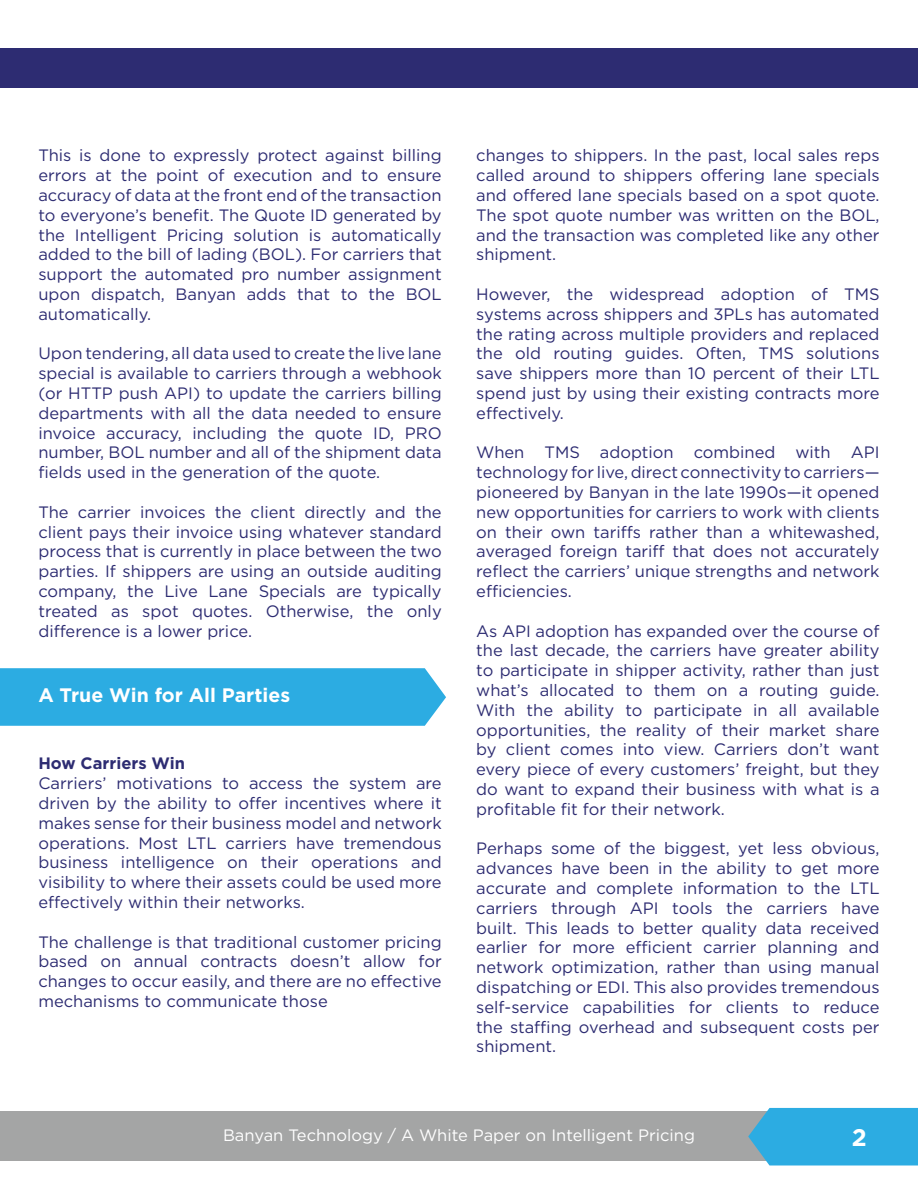
<style>
.page{position:relative;width:918px;height:1188px;background:#fff}
.page>*{position:absolute;margin:0;border:0;box-sizing:border-box;transform-origin:0 0}
.t1{font:700 24px "Gotham";color:#fff}
.t2{font:700 19.5px "Gotham";color:#fff}
.t3{font:16.5px/19.8px "Gotham";color:#2d2c72;text-align:justify}
.t4{font:16.5px "Gotham";color:#fff}
.t5{font:700 16.5px "Gotham";color:#2d2c72}
</style>
<div class="page">
<div style="left:0;top:1111px;width:918px;height:50px;background:#a4a5a5"></div>
<svg style="left:748px;top:1108px;width:170px;height:58px;background:#37addf"></svg>
<div style="left:0;top:48px;width:918px;height:40px;background:#2d2c72"></div>
<div style="left:0;top:668px;width:446px;height:58px;background:#2cace2"></div>
<p class="t3" style="left:38px;top:145px;width:405px">This is done to expressly protect against billing errors at the point of execution and to ensure accuracy of data at the front end of the transaction to everyone’s benefit. The Quote ID generated by the Intelligent Pricing solution is automatically added to the bill of lading (BOL). For carriers that support the automated pro number assignment upon dispatch, Banyan adds that to the BOL automatically.</p>
<p class="t3" style="left:38px;top:343px;width:405px">Upon tendering, all data used to create the live lane special is available to carriers through a webhook (or HTTP push API) to update the carriers billing departments with all the data needed to ensure invoice accuracy, including the quote ID, PRO number, BOL number and all of the shipment data fields used in the generation of the quote.</p>
<p class="t3" style="left:38px;top:502px;width:405px">The carrier invoices the client directly and the client pays their invoice using whatever standard process that is currently in place between the two parties. If shippers are using an outside auditing company, the Live Lane Specials are typically treated as spot quotes. Otherwise, the only difference is a lower price.</p>
<p class="t2" style="left:38px;top:682px;width:253px">A True Win for All Parties</p>
<p class="t5" style="left:38px;top:753px;width:148px">How Carriers Win</p>
<p class="t3" style="left:38px;top:773px;width:405px">Carriers’ motivations to access the system are driven by the ability to offer incentives where it makes sense for their business model and network operations. Most LTL carriers have tremendous business intelligence on their operations and visibility to where their assets could be used more effectively within their networks.</p>
<p class="t3" style="left:38px;top:931px;width:405px">The challenge is that traditional customer pricing based on annual contracts doesn’t allow for changes to occur easily, and there are no effective mechanisms to communicate those</p>
<p class="t3" style="left:476px;top:145px;width:405px">changes to shippers. In the past, local sales reps called around to shippers offering lane specials and offered lane specials based on a spot quote.<br>The spot quote number was written on the BOL, and the transaction was completed like any other shipment.</p>
<p class="t3" style="left:476px;top:284px;width:405px">However, the widespread adoption of TMS systems across shippers and 3PLs has automated the rating across multiple providers and replaced the old routing guides. Often, TMS solutions save shippers more than 10 percent of their LTL spend just by using their existing contracts more effectively.</p>
<p class="t3" style="left:476px;top:442px;width:405px">When TMS adoption combined with API technology for live, direct connectivity to carriers— pioneered by Banyan in the late 1990s—it opened new opportunities for carriers to work with clients on their own tariffs rather than a whitewashed, averaged foreign tariff that does not accurately reflect the carriers’ unique strengths and network efficiencies.</p>
<p class="t3" style="left:476px;top:621px;width:405px">As API adoption has expanded over the course of the last decade, the carriers have greater ability to participate in shipper activity, rather than just what’s allocated to them on a routing guide.<br>With the ability to participate in all available opportunities, the reality of their market share by client comes into view. Carriers don’t want every piece of every customers’ freight, but they do want to expand their business with what is a profitable fit for their network.</p>
<p class="t3" style="left:476px;top:838px;width:405px">Perhaps some of the biggest, yet less obvious, advances have been in the ability to get more accurate and complete information to the LTL carriers through API tools the carriers have built. This leads to better quality data received earlier for more efficient carrier planning and network optimization, rather than using manual dispatching or EDI. This also provides tremendous self-service capabilities for clients to reduce the staffing overhead and subsequent costs per shipment.</p>
<p class="t4" style="left:223px;top:1124px;width:473px">Banyan Technology / A White Paper on Intelligent Pricing</p>
<h1 class="t1" style="left:852px;top:1122px;width:16px">2</h1>
</div>
